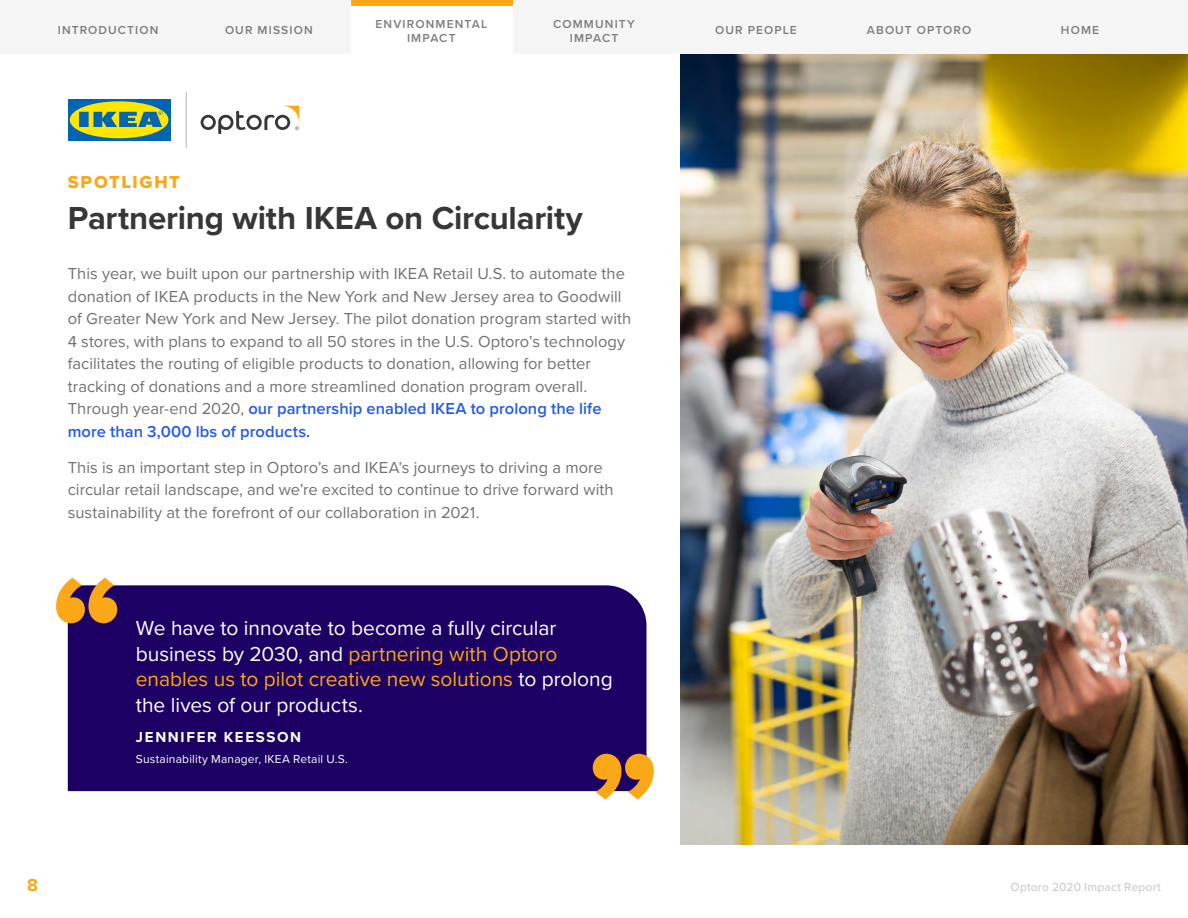
<style>
.page{position:relative;width:1188px;height:918px;background:#fff}
.page>*{position:absolute;margin:0;border:0;box-sizing:border-box;transform-origin:0 0}
.t1{font:700 33px "Proxima Nova";letter-spacing:-.005em;color:#373737}
.t2{font:21px/25.5px "Proxima Nova";letter-spacing:-.005em;color:#fff}
.t3{font:18px "Proxima Nova Extrabld";letter-spacing:.095em;color:#faa818}
.t4{font:700 18px "Proxima Nova";color:#faa818}
.t5{font:16.5px/22.5px "Proxima Nova";letter-spacing:.005em;color:#717171}
.t6{font:700 15px "Proxima Nova";letter-spacing:.115em;color:#fff}
.t7{font:600 12px/13.5px "Proxima Nova";letter-spacing:.095em;color:#7d7d7d;text-align:center}
.t8{font:12px "Proxima Nova";letter-spacing:.015em;color:#fff}
.t9{font:500 12px "Proxima Nova";letter-spacing:.015em;color:#ccc}
.s1{font-weight:600;color:#235aeb}
.s2{color:#faa818}
</style>
<div class="page">
<div style="left:68px;top:585px;width:578px;height:206px;background:#1c0063"></div>
<div style="left:68px;top:99px;width:102px;height:42px;background:#0066b3"></div>
<div style="left:70px;top:101px;width:98px;height:37px;background:#ffe600;border-radius:50%"></div>
<svg style="left:79px;top:111px;width:83px;height:16px"></svg>
<svg style="left:201px;top:106px;width:98px;height:28px"></svg>
<hr style="left:186px;top:92px;width:1px;height:56px;background:#b3b3b3">
<img style="left:680px;top:54px;width:508px;height:791px">
<svg style="left:56px;top:578px;width:61px;height:45px;background:#ca904a"></svg>
<svg style="left:593px;top:754px;width:61px;height:45px;background:#ca904a"></svg>
<div style="left:0;top:0;width:1188px;height:54px;background:#f5f5f5"></div>
<div style="left:351px;top:0;width:162px;height:54px;background:#fff"></div>
<div style="left:351px;top:0;width:162px;height:6px;background:#faa818"></div>
<p class="t7" style="left:225px;top:23px;width:89px">OUR MISSION</p>
<p class="t7" style="left:375px;top:17px;width:113px">ENVIRONMENTAL<br>IMPACT</p>
<p class="t7" style="left:553px;top:17px;width:83px">COMMUNITY<br>IMPACT</p>
<p class="t7" style="left:58px;top:23px;width:102px">INTRODUCTION</p>
<p class="t7" style="left:715px;top:23px;width:83px">OUR PEOPLE</p>
<p class="t7" style="left:867px;top:23px;width:106px">ABOUT OPTORO</p>
<p class="t7" style="left:1061px;top:23px;width:40px">HOME</p>
<p class="t3" style="left:68px;top:168px;width:114px">SPOTLIGHT</p>
<h1 class="t1" style="left:68px;top:193px;width:516px">Partnering with IKEA on Circularity</h1>
<p class="t5" style="left:68px;top:262px;width:565px">This year, we built upon our partnership with IKEA Retail U.S. to automate the donation of IKEA products in the New York and New Jersey area to Goodwill of Greater New York and New Jersey. The pilot donation program started with 4 stores, with plans to expand to all 50 stores in the U.S. Optoro’s technology facilitates the routing of eligible products to donation, allowing for better tracking of donations and a more streamlined donation program overall.<br>Through year-end 2020, <span class="s1">our partnership enabled IKEA to prolong the life more than 3,000 lbs of products.</span></p>
<p class="t5" style="left:68px;top:455px;width:547px">This is an important step in Optoro’s and IKEA’s journeys to driving a more circular retail landscape, and we’re excited to continue to drive forward with sustainability at the forefront of our collaboration in 2021.</p>
<p class="t2" style="left:136px;top:615px;width:479px">We have to innovate to become a fully circular business by 2030, and <span class="s2">partnering with Optoro enables us to pilot creative new solutions</span> to prolong the lives of our products.</p>
<p class="t6" style="left:136px;top:726px;width:167px">JENNIFER KEESSON</p>
<p class="t8" style="left:136px;top:750px;width:214px">Sustainability Manager, IKEA Retail U.S.</p>
<p class="t4" style="left:27px;top:872px;width:12px">8</p>
<p class="t9" style="left:1011px;top:878px;width:152px">Optoro 2020 Impact Report</p>
</div>
